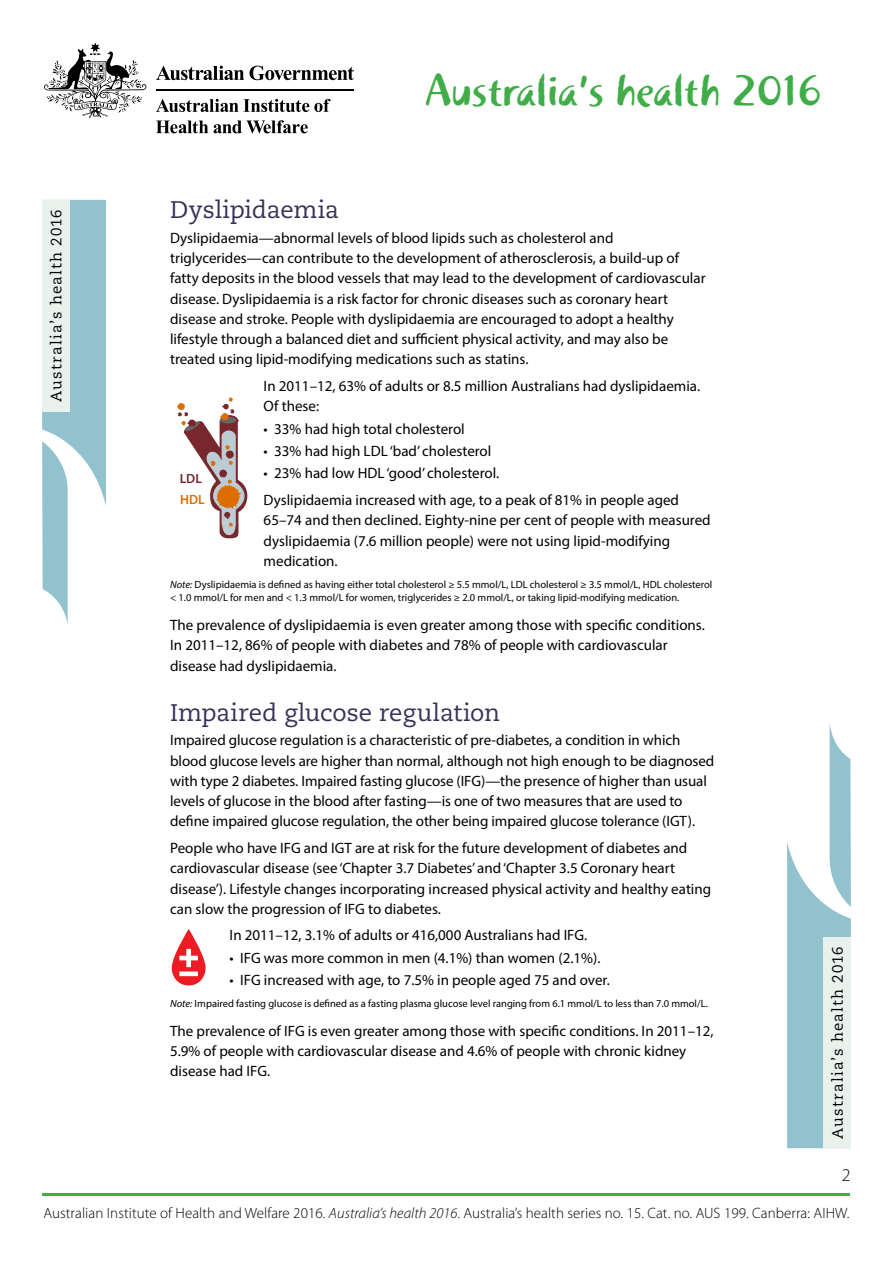
<style>
.page{position:relative;width:893px;height:1263px;background:#fff}
.page>*{position:absolute;margin:0;border:0;box-sizing:border-box;transform-origin:0 0}
.t1{font:45px "Khaki Std 1";color:#41ad49}
.t2{font:24px "Caecilia LT Std";color:#383157}
.t3{font:300 18px "Myriad Pro";color:#000}
.Body{font:15px/20.2px "Myriad Pro";color:#000}
.t4{font:300 15px "Myriad Pro";letter-spacing:.005em;color:#000}
.t5{font:15px "Caecilia LT Std";letter-spacing:.075em;color:#000}
.t6{font:600 13.35px "Myriad Pro";color:#78272d}
.t7{font:600 13.35px "Myriad Pro";color:#dc6e00}
.Note{font:10.5px/13.5px "Myriad Pro";color:#000}
.s1{font-style:italic}
</style>
<div class="page">
<svg style="left:156px;top:66px;width:198px;height:14px"></svg>
<svg style="left:44px;top:43px;width:103px;height:75px"></svg>
<hr style="left:156px;top:89px;width:198px;height:1px;background:#000">
<svg style="left:156px;top:99px;width:175px;height:13px"></svg>
<svg style="left:156px;top:121px;width:52px;height:12px"></svg>
<svg style="left:214px;top:120px;width:94px;height:13px"></svg>
<hr style="left:43px;top:1193px;width:807px;height:3px;background:#41ad49">
<svg style="left:42px;top:200px;width:64px;height:425px"></svg>
<svg style="left:787px;top:723px;width:64px;height:425px"></svg>
<div style="left:823px;top:937px;width:28px;height:211px;background:#e9f1ed"></div>
<div style="left:42px;top:200px;width:28px;height:211px;background:#e9f1ed"></div>
<svg style="left:177px;top:397px;width:70px;height:141px"></svg>
<svg style="left:171px;top:929px;width:35px;height:56px"></svg>
<h1 class="t1" style="left:425px;top:63px;width:399px">Australia’s health 2016</h1>
<p class="t5" style="left:48px;top:402px;width:194px;rotate:-90deg">Australia’s health 2016</p>
<h2 class="t2" style="left:170px;top:196px;width:170px">Dyslipidaemia</h2>
<p class="Body" style="left:170px;top:227px;width:537px">Dyslipidaemia—abnormal levels of blood lipids such as cholesterol and triglycerides—can contribute to the development of atherosclerosis, a build-up of fatty deposits in the blood vessels that may lead to the development of cardiovascular disease. Dyslipidaemia is a risk factor for chronic diseases such as coronary heart disease and stroke. People with dyslipidaemia are encouraged to adopt a healthy lifestyle through a balanced diet and sufficient physical activity, and may also be treated using lipid-modifying medications such as statins.</p>
<p class="Body" style="left:264px;top:376px;width:438px">In 2011–12, 63% of adults or 8.5 million Australians had dyslipidaemia.<br>Of these:</p>
<p class="Body" style="left:264px;top:418px;width:203px">• 33% had high total cholesterol</p>
<p class="Body" style="left:264px;top:441px;width:229px">• 33% had high LDL ‘bad’ cholesterol</p>
<p class="Body" style="left:264px;top:463px;width:237px">• 23% had low HDL ‘good’ cholesterol.</p>
<p class="Body" style="left:264px;top:490px;width:448px">Dyslipidaemia increased with age, to a peak of 81% in people aged 65–74 and then declined. Eighty-nine per cent of people with measured dyslipidaemia (7.6 million people) were not using lipid-modifying medication.</p>
<p class="Note" style="left:170px;top:577px;width:544px"><span class="s1">Note:</span> Dyslipidaemia is defined as having either total cholesterol ≥ 5.5 mmol/L, LDL cholesterol ≥ 3.5 mmol/L, HDL cholesterol &lt; 1.0 mmol/L for men and &lt; 1.3 mmol/L for women, triglycerides ≥ 2.0 mmol/L, or taking lipid-modifying medication.</p>
<p class="Body" style="left:170px;top:615px;width:536px">The prevalence of dyslipidaemia is even greater among those with specific conditions.<br>In 2011–12, 86% of people with diabetes and 78% of people with cardiovascular disease had dyslipidaemia.</p>
<h2 class="t2" style="left:170px;top:699px;width:332px">Impaired glucose regulation</h2>
<p class="Body" style="left:170px;top:730px;width:546px">Impaired glucose regulation is a characteristic of pre-diabetes, a condition in which blood glucose levels are higher than normal, although not high enough to be diagnosed with type 2 diabetes. Impaired fasting glucose (IFG)—the presence of higher than usual levels of glucose in the blood after fasting—is one of two measures that are used to define impaired glucose regulation, the other being impaired glucose tolerance (IGT).</p>
<p class="Body" style="left:170px;top:838px;width:543px">People who have IFG and IGT are at risk for the future development of diabetes and cardiovascular disease (see ‘Chapter 3.7 Diabetes’ and ‘Chapter 3.5 Coronary heart disease’). Lifestyle changes incorporating increased physical activity and healthy eating can slow the progression of IFG to diabetes.</p>
<p class="Body" style="left:230px;top:925px;width:359px">In 2011–12, 3.1% of adults or 416,000 Australians had IFG.</p>
<p class="Body" style="left:230px;top:947px;width:372px">• IFG was more common in men (4.1%) than women (2.1%).</p>
<p class="Body" style="left:230px;top:970px;width:382px">• IFG increased with age, to 7.5% in people aged 75 and over.</p>
<p class="Note" style="left:170px;top:997px;width:539px"><span class="s1">Note:</span> Impaired fasting glucose is defined as a fasting plasma glucose level ranging from 6.1 mmol/L to less than 7.0 mmol/L.</p>
<p class="Body" style="left:170px;top:1020px;width:545px">The prevalence of IFG is even greater among those with specific conditions. In 2011–12,<br>5.9% of people with cardiovascular disease and 4.6% of people with chronic kidney disease had IFG.</p>
<p class="t6" style="left:180px;top:470px;width:24px">LDL</p>
<p class="t7" style="left:180px;top:491px;width:26px">HDL</p>
<p class="t5" style="left:829px;top:1139px;width:194px;rotate:-90deg">Australia’s health 2016</p>
<p class="t3" style="left:842px;top:1164px;width:10px">2</p>
<p class="t4" style="left:44px;top:1204px;width:807px">Australian Institute of Health and Welfare 2016. <span class="s1">Australia’s health 2016</span>. Australia’s health series no. 15. Cat. no. AUS 199. Canberra: AIHW.</p>
</div>
